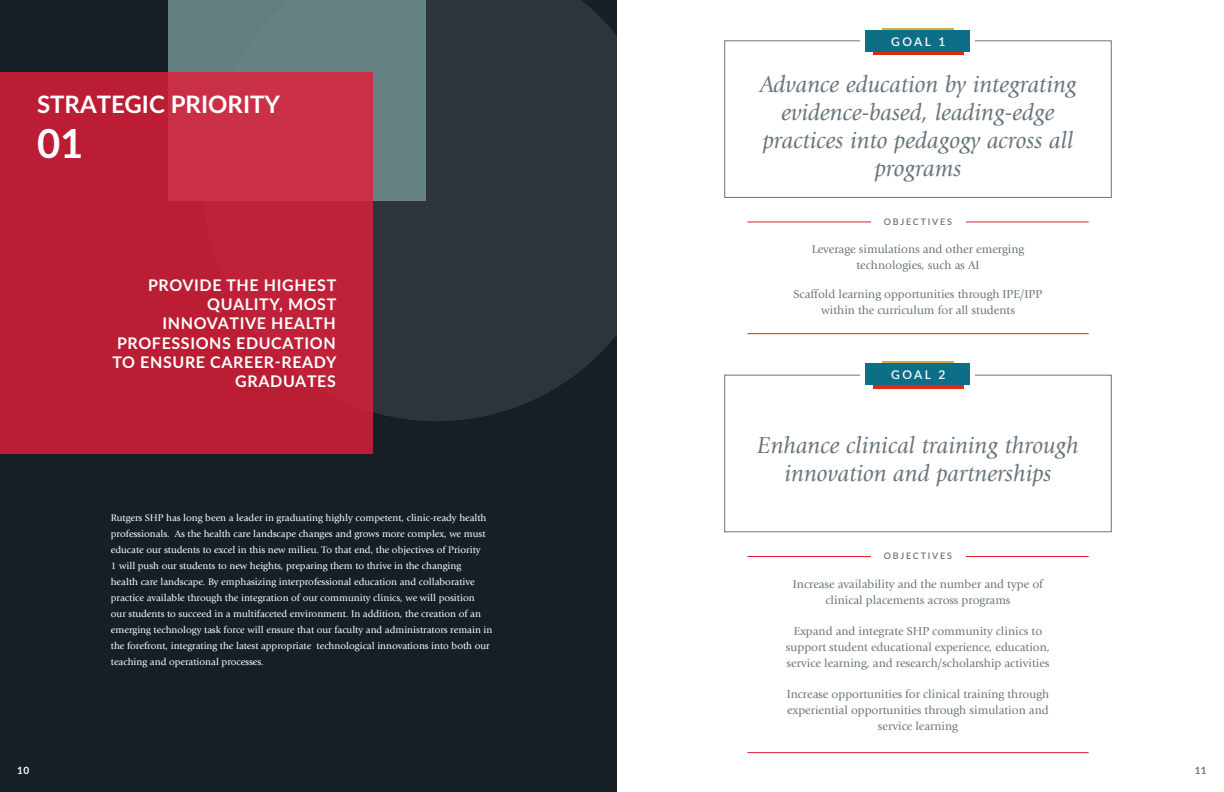
<style>
.page{position:relative;width:1224px;height:792px;background:#fff}
.page>*{position:absolute;margin:0;border:0;box-sizing:border-box;transform-origin:0 0}
.Priority_Number{font:700 40px "Lato";color:#fff}
.Goal_Heading_Alt{font:italic 24px/28px "Giovanni Std";color:#68757d;text-align:center}
.Priority_Heading{font:700 24px "Lato";color:#fff}
.Heading{font:700 16px/19.2px "Lato";letter-spacing:.04em;color:#fff;text-align:right}
.t1{font:12px/16px "Giovanni Std";color:#68757d;text-align:center}
.Goal_Heading{font:600 12px "Lato";letter-spacing:.2em;color:#fff}
.t2{font:10px/16px "Giovanni Std";color:#fff}
.Heading-2{font:700 10px "Lato";color:#fff}
.Heading-3{font:700 10px "Lato";color:#68757d}
.Goal_Heading-2{font:600 9px "Lato";letter-spacing:.2em;color:#68757d}
</style>
<div class="page">
<div style="left:0;top:0;width:616px;height:792px;background:#171f26"></div>
<div style="left:373px;top:0;width:244px;height:422px;background:#2d343b"></div>
<div style="left:168px;top:0;width:257px;height:201px;background:#668283"></div>
<div style="left:0;top:72px;width:373px;height:382px;background:linear-gradient(to bottom,#c3283f,#b81a32)"></div>
<hr style="left:747px;top:221px;width:342px;height:1px;background:#e31d38">
<hr style="left:747px;top:556px;width:342px;height:1px;background:#e31d38">
<hr style="left:747px;top:752px;width:342px;height:1px;background:#e31d38">
<hr style="left:747px;top:333px;width:342px;height:1px;background:#e31d38">
<div style="left:724px;top:375px;width:388px;height:157px;border:1px solid #68757d"></div>
<div style="left:724px;top:40px;width:388px;height:158px;border:1px solid #68757d"></div>
<div style="left:861px;top:28px;width:114px;height:27px;background:#fff"></div>
<svg style="left:873px;top:51px;width:91px;height:4px"></svg>
<div style="left:883px;top:28px;width:71px;height:11px;background:#d1ad45"></div>
<div style="left:866px;top:30px;width:104px;height:21px;background:#0d6e85"></div>
<div style="left:861px;top:361px;width:114px;height:27px;background:#fff"></div>
<div style="left:873px;top:372px;width:91px;height:16px;background:#e02914"></div>
<div style="left:883px;top:361px;width:71px;height:11px;background:#d1ad45"></div>
<div style="left:866px;top:363px;width:104px;height:22px;background:#0d6e85"></div>
<div style="left:871px;top:218px;width:94px;height:7px;background:#fff"></div>
<div style="left:871px;top:552px;width:94px;height:7px;background:#fff"></div>
<p class="Priority_Heading" style="left:37px;top:87px;width:244px">STRATEGIC PRIORITY</p>
<p class="Priority_Number" style="left:37px;top:114px;width:48px">01</p>
<p class="Heading" style="left:117px;top:275px;width:221px">PROVIDE THE HIGHEST<br>QUALITY, MOST<br>INNOVATIVE HEALTH<br>PROFESSIONS EDUCATION</p>
<p class="Heading" style="left:112px;top:352px;width:226px">TO ENSURE CAREER-READY<br>GRADUATES</p>
<p class="t2" style="left:111px;top:510px;width:383px">Rutgers SHP has long been a leader in graduating highly competent, clinic-ready health professionals. As the health care landscape changes and grows more complex, we must educate our students to excel in this new milieu. To that end, the objectives of Priority<br>1 will push our students to new heights, preparing them to thrive in the changing<br>health care landscape. By emphasizing interprofessional education and collaborative practice available through the integration of our community clinics, we will position<br>our students to succeed in a multifaceted environment. In addition, the creation of an emerging technology task force will ensure that our faculty and administrators remain in the forefront, integrating the latest appropriate technological innovations into both our teaching and operational processes.</p>
<p class="Goal_Heading" style="left:891px;top:33px;width:56px">GOAL 1</p>
<p class="Goal_Heading_Alt" style="left:759px;top:71px;width:319px">Advance education by integrating evidence-based, leading-edge practices into pedagogy across all programs</p>
<p class="Goal_Heading-2" style="left:884px;top:215px;width:70px">OBJECTIVES</p>
<p class="t1" style="left:812px;top:241px;width:214px">Leverage simulations and other emerging technologies, such as AI</p>
<p class="t1" style="left:794px;top:286px;width:250px">Scaffold learning opportunities through IPE/IPP within the curriculum for all students</p>
<p class="Goal_Heading" style="left:891px;top:366px;width:56px">GOAL 2</p>
<p class="Goal_Heading_Alt" style="left:757px;top:432px;width:323px">Enhance clinical training through innovation and partnerships</p>
<p class="Goal_Heading-2" style="left:884px;top:550px;width:70px">OBJECTIVES</p>
<p class="t1" style="left:793px;top:576px;width:252px">Increase availability and the number and type of clinical placements across programs</p>
<p class="t1" style="left:786px;top:623px;width:266px">Expand and integrate SHP community clinics to support student educational experience, education, service learning, and research/scholarship activities</p>
<p class="t1" style="left:787px;top:686px;width:264px">Increase opportunities for clinical training through experiential opportunities through simulation and service learning</p>
<p class="Heading-2" style="left:17px;top:763px;width:13px">10</p>
<p class="Heading-3" style="left:1195px;top:763px;width:13px">11</p>
</div>
